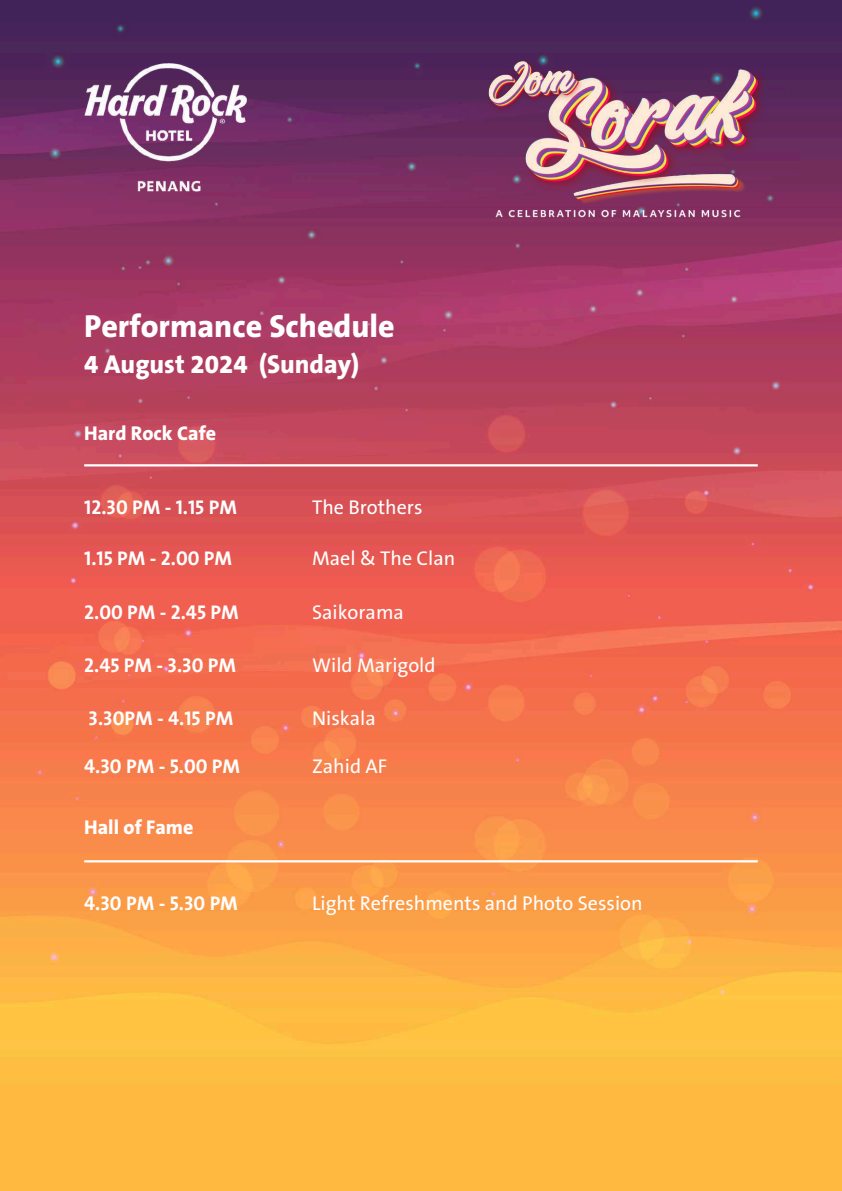
<style>
.page{position:relative;width:842px;height:1191px;background:#fff}
.page>*{position:absolute;margin:0;border:0;box-sizing:border-box;transform-origin:0 0}
.t1{font:800 32px "The Sans B8";color:#fff}
.t2{font:800 26px "The Sans B8";color:#fff}
.t3{font:20px "The Sans Bold Caps";color:#fff}
.t4{font:20px "The Sans B5 Plain";color:#fff}
.t5{font:800 20px "The Sans B8";color:#fff}
</style>
<div class="page">
<img style="left:0;top:0;width:842px;height:1190px">
<img style="left:84px;top:62px;width:162px;height:130px">
<img style="left:467px;top:45px;width:297px;height:180px">
<hr style="left:84px;top:464px;width:674px;height:2px;background:#fff">
<hr style="left:84px;top:860px;width:674px;height:2px;background:#fff">
<h1 class="t1" style="left:84px;top:309px;width:312px">Performance Schedule</h1>
<h2 class="t2" style="left:84px;top:350px;width:276px">4 August 2024 (Sunday)</h2>
<p class="t5" style="left:84px;top:422px;width:134px">Hard Rock Cafe</p>
<p class="t3" style="left:84px;top:499px;width:154px">12.30 PM - 1.15 PM</p>
<p class="t4" style="left:312px;top:497px;width:112px">The Brothers</p>
<p class="t3" style="left:84px;top:550px;width:149px">1.15 PM - 2.00 PM</p>
<p class="t4" style="left:312px;top:548px;width:145px">Mael &amp; The Clan</p>
<p class="t3" style="left:84px;top:604px;width:156px">2.00 PM - 2.45 PM</p>
<p class="t4" style="left:312px;top:601px;width:93px">Saikorama</p>
<p class="t3" style="left:84px;top:657px;width:153px">2.45 PM - 3.30 PM</p>
<p class="t4" style="left:312px;top:655px;width:125px">Wild Marigold</p>
<p class="t3" style="left:89px;top:709px;width:146px">3.30PM - 4.15 PM</p>
<p class="t4" style="left:312px;top:707px;width:65px">Niskala</p>
<p class="t3" style="left:84px;top:757px;width:157px">4.30 PM - 5.00 PM</p>
<p class="t4" style="left:312px;top:755px;width:77px">Zahid AF</p>
<p class="t5" style="left:84px;top:816px;width:111px">Hall of Fame</p>
<p class="t3" style="left:84px;top:894px;width:155px">4.30 PM - 5.30 PM</p>
<p class="t4" style="left:312px;top:892px;width:332px">Light Refreshments and Photo Session</p>
</div>
